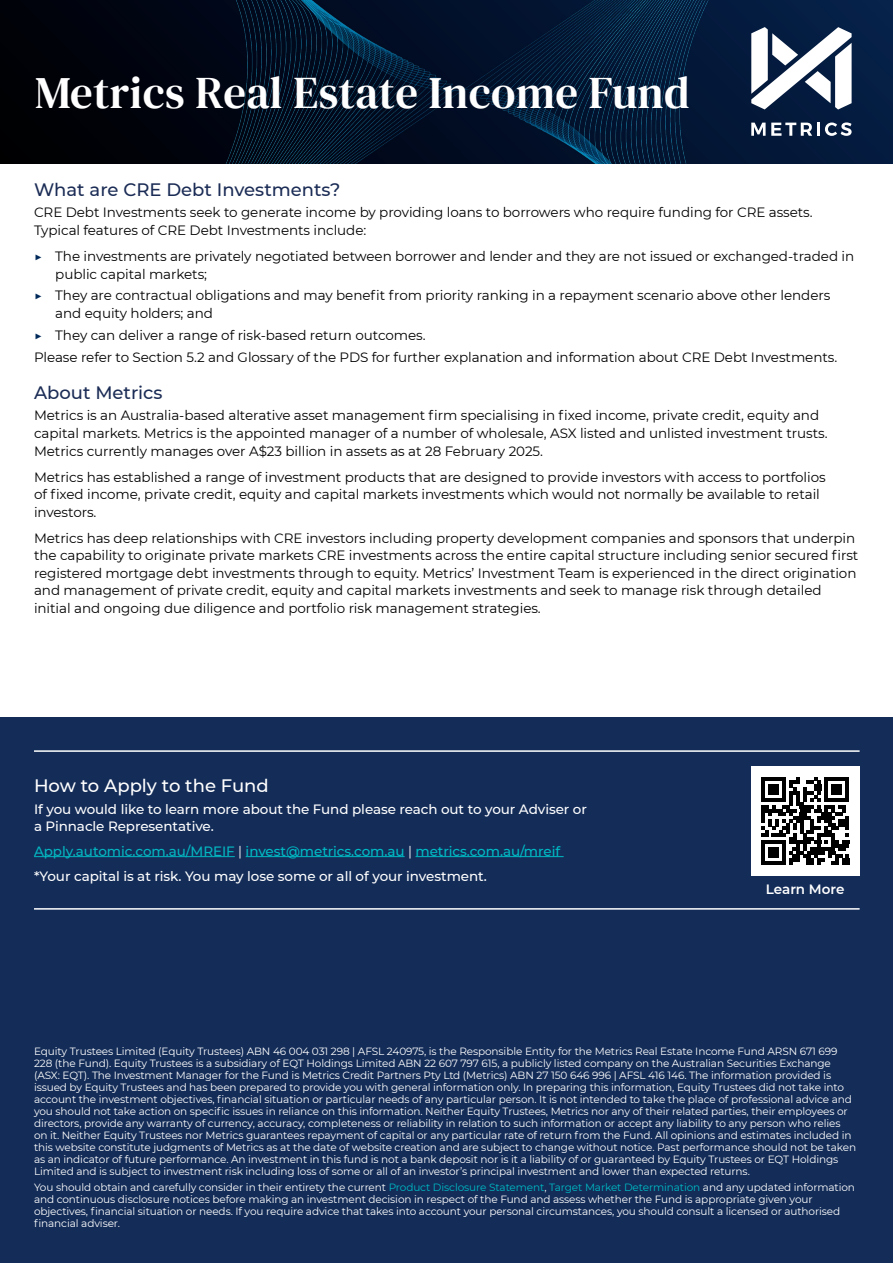
<style>
.page{position:relative;width:893px;height:1263px;background:#fff}
.page>*{position:absolute;margin:0;border:0;box-sizing:border-box;transform-origin:0 0}
.t1{font:45px "DM Serif Text";letter-spacing:.01em;color:#fff}
.t2{font:500 18px "Montserrat";color:#1b2c55}
.t3{font:500 18px "Montserrat";color:#fff}
.t4{font:13.5px/17.5px "Montserrat";letter-spacing:-.005em;color:#000}
.t5{font:500 13.5px/16.5px "Montserrat";letter-spacing:-.005em;color:#fff}
.t6{font:600 13.5px "Montserrat";letter-spacing:-.005em;color:#fff}
.t7{font:10.5px/12px "Montserrat";letter-spacing:-.01em;color:#fff}
.s1{color:#00295a}
.s2{color:#04b6c1}
.s3{font-weight:400}
.s4{color:#00bbc5}
</style>
<div class="page">
<div style="left:0;top:718px;width:893px;height:545px;background:#132c58"></div>
<img style="left:0;top:0;width:893px;height:163px">
<img style="left:52px;top:0;width:830px;height:163px">
<svg style="left:751px;top:27px;width:101px;height:83px"></svg>
<svg style="left:751px;top:122px;width:101px;height:14px"></svg>
<hr style="left:34px;top:856px;width:201px;height:1px;background:#04b6c1">
<hr style="left:246px;top:856px;width:159px;height:1px;background:#00bbc5">
<hr style="left:416px;top:856px;width:148px;height:1px;background:#00bbc5">
<hr style="left:34px;top:750px;width:826px;height:2px;background:#fff">
<hr style="left:34px;top:908px;width:826px;height:2px;background:#fff">
<div style="left:751px;top:766px;width:109px;height:110px;background:#fff"></div>
<svg style="left:761px;top:777px;width:88px;height:88px"></svg>
<hr style="left:761px;top:861px;width:25px;height:4px;background:#000">
<div style="left:768px;top:847px;width:11px;height:11px;background:#000"></div>
<h1 class="t1" style="left:35px;top:67px;width:656px">Metrics Real Estate Income Fund</h1>
<h2 class="t2" style="left:34px;top:177px;width:308px">What are CRE Debt Investments?</h2>
<p class="t4" style="left:34px;top:203px;width:780px">CRE Debt Investments seek to generate income by providing loans to borrowers who require funding for CRE assets.<br>Typical features of CRE Debt Investments include:</p>
<p class="t4" style="left:55px;top:247px;width:800px;text-indent:-21px"><span class="s1">▶</span> The investments are privately negotiated between borrower and lender and they are not issued or exchanged-traded in public capital markets;</p>
<p class="t4" style="left:55px;top:286px;width:777px;text-indent:-21px"><span class="s1">▶</span> They are contractual obligations and may benefit from priority ranking in a repayment scenario above other lenders and equity holders; and</p>
<p class="t4" style="left:34px;top:324px;width:805px;line-height:21.8px"><span class="s1">▶</span> They can deliver a range of risk-based return outcomes.<br>Please refer to Section 5.2 and Glossary of the PDS for further explanation and information about CRE Debt Investments.</p>
<h2 class="t2" style="left:34px;top:380px;width:130px">About Metrics</h2>
<p class="t4" style="left:34px;top:406px;width:795px">Metrics is an Australia-based alterative asset management firm specialising in fixed income, private credit, equity and capital markets. Metrics is the appointed manager of a number of wholesale, ASX listed and unlisted investment trusts.<br>Metrics currently manages over A$23 billion in assets as at 28 February 2025.</p>
<p class="t4" style="left:34px;top:468px;width:793px">Metrics has established a range of investment products that are designed to provide investors with access to portfolios of fixed income, private credit, equity and capital markets investments which would not normally be available to retail investors.</p>
<p class="t4" style="left:34px;top:529px;width:826px">Metrics has deep relationships with CRE investors including property development companies and sponsors that underpin the capability to originate private markets CRE investments across the entire capital structure including senior secured first registered mortgage debt investments through to equity. Metrics’ Investment Team is experienced in the direct origination and management of private credit, equity and capital markets investments and seek to manage risk through detailed initial and ongoing due diligence and portfolio risk management strategies.</p>
<h2 class="t3" style="left:34px;top:773px;width:236px">How to Apply to the Fund</h2>
<p class="t5" style="left:34px;top:800px;width:554px">If you would like to learn more about the Fund please reach out to your Adviser or a Pinnacle Representative.</p>
<p class="t5" style="left:34px;top:838px;width:528px;line-height:25px"><span class="s2">Apply.automic.com.au/MREIF</span> <span class="s3">|</span> <span class="s4">invest@metrics.com.au</span> <span class="s3">|</span> <span class="s4">metrics.com.au/mreif </span>*Your capital is at risk. You may lose some or all of your investment.</p>
<p class="t6" style="left:766px;top:879px;width:80px">Learn More</p>
<p class="t7" style="left:34px;top:1044px;width:824px">Equity Trustees Limited (Equity Trustees) ABN 46 004 031 298 | AFSL 240975, is the Responsible Entity for the Metrics Real Estate Income Fund ARSN 671 699<br>228 (the Fund). Equity Trustees is a subsidiary of EQT Holdings Limited ABN 22 607 797 615, a publicly listed company on the Australian Securities Exchange (ASX: EQT). The Investment Manager for the Fund is Metrics Credit Partners Pty Ltd (Metrics) ABN 27 150 646 996 | AFSL 416 146. The information provided is issued by Equity Trustees and has been prepared to provide you with general information only. In preparing this information, Equity Trustees did not take into account the investment objectives, financial situation or particular needs of any particular person. It is not intended to take the place of professional advice and you should not take action on specific issues in reliance on this information. Neither Equity Trustees, Metrics nor any of their related parties, their employees or directors, provide any warranty of currency, accuracy, completeness or reliability in relation to such information or accept any liability to any person who relies on it. Neither Equity Trustees nor Metrics guarantees repayment of capital or any particular rate of return from the Fund. All opinions and estimates included in this website constitute judgments of Metrics as at the date of website creation and are subject to change without notice. Past performance should not be taken as an indicator of future performance. An investment in this fund is not a bank deposit nor is it a liability of or guaranteed by Equity Trustees or EQT Holdings Limited and is subject to investment risk including loss of some or all of an investor’s principal investment and lower than expected returns.</p>
<p class="t7" style="left:34px;top:1181px;width:822px">You should obtain and carefully consider in their entirety the current <span class="s4">Product Disclosure Statement</span>, <span class="s4">Target Market Determination</span> and any updated information and continuous disclosure notices before making an investment decision in respect of the Fund and assess whether the Fund is appropriate given your objectives, financial situation or needs. If you require advice that takes into account your personal circumstances, you should consult a licensed or authorised financial adviser.</p>
</div>
